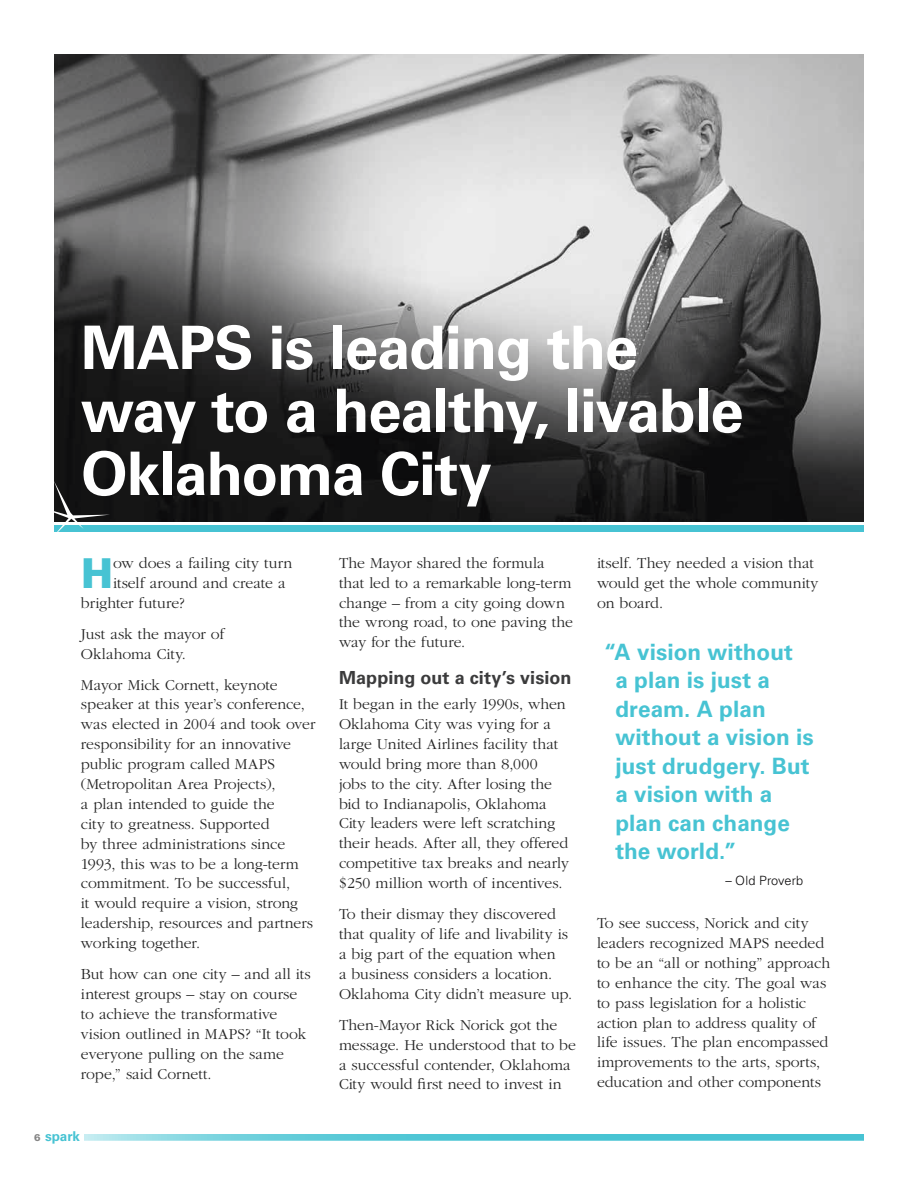
<style>
.page{position:relative;width:918px;height:1188px;background:#fff}
.page>*{position:absolute;margin:0;border:0;box-sizing:border-box;transform-origin:0 0}
.t1{font:700 60px/63px "Univers";letter-spacing:-.02em;color:#fff}
.t2{font:900 41.25px "Univers";color:#47c3d3}
.t3{font:700 22.5px/28.5px "Univers";letter-spacing:.005em;color:#47c3d3}
.t4{font:700 18px "Univers";letter-spacing:.005em;color:#3b3b3c}
.t5{font:300 15.75px/20px "Garamond";color:#232323}
.t6{font:700 13.5px "Univers";letter-spacing:-.005em;color:#47c3d3}
.t7{font:300 12.75px "Univers";letter-spacing:.01em;color:#0b0a0b}
.s1{font-weight:900;font-size:9.75px;color:#858585}
</style>
<div class="page">
<img style="left:54px;top:54px;width:810px;height:468px">
<div style="left:54px;top:525px;width:810px;height:7px;background:#47c3d3"></div>
<svg style="left:54px;top:481px;width:56px;height:51px"></svg>
<svg style="left:84px;top:1134px;width:780px;height:7px;background:#62ccd9"></svg>
<h1 class="t1" style="left:81px;top:317px;width:664px">MAPS is leading the way to a healthy, livable<br>Oklahoma City</h1>
<h2 class="t2" style="left:81px;top:547px;width:34px">H</h2>
<p class="t5" style="left:113px;top:553px;width:181px">ow does a failing city turn</p>
<p class="t5" style="left:113px;top:573px;width:174px">itself around and create a</p>
<p class="t5" style="left:81px;top:593px;width:105px">brighter future?</p>
<p class="t5" style="left:81px;top:624px;width:145px">Just ask the mayor of<br>Oklahoma City.</p>
<p class="t5" style="left:81px;top:675px;width:236px">Mayor Mick Cornett, keynote speaker at this year’s conference, was elected in 2004 and took over responsibility for an innovative public program called MAPS (Metropolitan Area Projects),<br>a plan intended to guide the<br>city to greatness. Supported<br>by three administrations since<br>1993, this was to be a long-term commitment. To be successful,<br>it would require a vision, strong leadership, resources and partners working together.</p>
<p class="t5" style="left:81px;top:965px;width:231px">But how can one city – and all its interest groups – stay on course to achieve the transformative vision outlined in MAPS? “It took everyone pulling on the same rope,” said Cornett.</p>
<p class="t6" style="left:34px;top:1128px;width:47px"><span class="s1">6</span> spark</p>
<p class="t5" style="left:339px;top:553px;width:235px">The Mayor shared the formula that led to a remarkable long-term change – from a city going down the wrong road, to one paving the way for the future.</p>
<p class="t4" style="left:339px;top:667px;width:234px">Mapping out a city’s vision</p>
<p class="t5" style="left:339px;top:694px;width:231px">It began in the early 1990s, when<br>Oklahoma City was vying for a large United Airlines facility that would bring more than 8,000<br>jobs to the city. After losing the bid to Indianapolis, Oklahoma<br>City leaders were left scratching their heads. After all, they offered competitive tax breaks and nearly $250 million worth of incentives.</p>
<p class="t5" style="left:339px;top:904px;width:235px">To their dismay they discovered that quality of life and livability is a big part of the equation when<br>a business considers a location.<br>Oklahoma City didn’t measure up.</p>
<p class="t5" style="left:339px;top:1015px;width:239px">Then-Mayor Rick Norick got the message. He understood that to be a successful contender, Oklahoma<br>City would first need to invest in</p>
<p class="t5" style="left:597px;top:553px;width:223px">itself. They needed a vision that would get the whole community on board.</p>
<h3 class="t3" style="left:615px;top:638px;width:200px;text-indent:-11px">“A vision without<br>a plan is just a dream. A plan without a vision is just drudgery. But a vision with a plan can change the world.”</h3>
<p class="t7" style="left:725px;top:872px;width:79px">– Old Proverb</p>
<p class="t5" style="left:597px;top:913px;width:235px">To see success, Norick and city leaders recognized MAPS needed to be an “all or nothing” approach to enhance the city. The goal was to pass legislation for a holistic action plan to address quality of life issues. The plan encompassed improvements to the arts, sports, education and other components</p>
</div>
